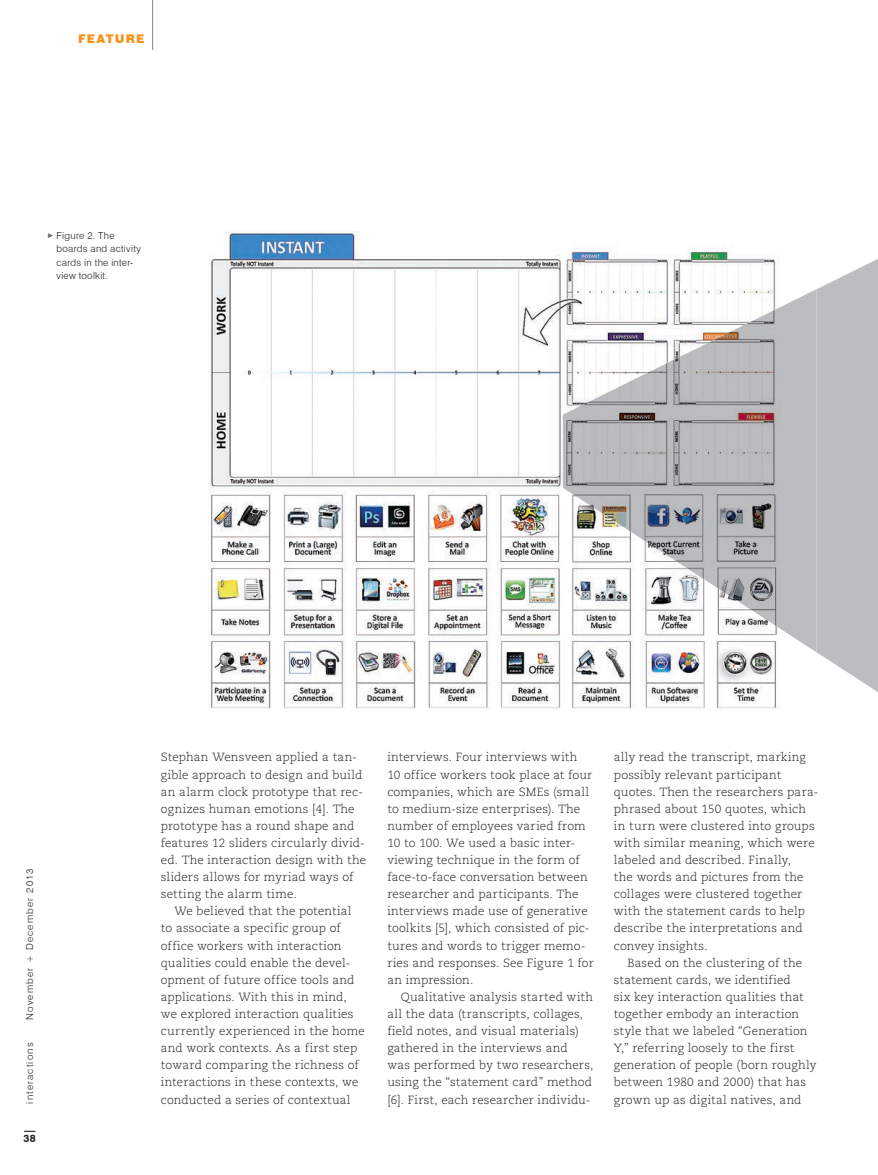
<style>
.page{position:relative;width:878px;height:1175px;background:#fff}
.page>*{position:absolute;margin:0;border:0;box-sizing:border-box;transform-origin:0 0}
.t1{font:900 12px "Swiss 721 BT";letter-spacing:.095em;color:#f7931d}
.t2{font:300 11.85px/17.1px "Caecilia LT Std";letter-spacing:.01em;color:#231f20}
.t3{font:700 10.5px "Swiss 721 BT";color:#231f20}
.t4{font:300 9.75px/13.5px "Swiss 721 BT";letter-spacing:.035em;color:#231f20}
.t5{font:300 9.75px "Swiss 721 BT";letter-spacing:.125em;color:#231f20}
.t6{font:300 9.75px "Swiss 721 BT";letter-spacing:.12em;color:#231f20}
</style>
<div class="page">
<img style="left:208px;top:231px;width:570px;height:479px">
<svg style="left:816px;top:259px;width:61px;height:433px;background:#c1c2c5"></svg>
<img style="left:562px;top:289px;width:254px;height:363px">
<hr style="left:152px;top:0;width:1px;height:50px;background:#808285">
<p class="t1" style="left:78px;top:31px;width:68px">FEATURE</p>
<p class="t4" style="left:57px;top:228px;width:86px">Figure 2. The boards and activity cards in the inter&shy;view toolkit.</p>
<p class="t5" style="left:24px;top:1020px;width:152px;rotate:-90deg">November + December 2013</p>
<p class="t6" style="left:24px;top:1103px;width:62px;rotate:-90deg">interactions</p>
<p class="t3" style="left:24px;top:1131px;width:14px">38</p>
<p class="t2" style="left:161px;top:749px;width:207px">Stephan Wensveen applied a tan&shy;gible approach to design and build an alarm clock prototype that rec&shy;ognizes human emotions [4]. The prototype has a round shape and features 12 sliders circularly divid&shy;ed. The interaction design with the sliders allows for myriad ways of setting the alarm time.</p>
<p class="t2" style="left:161px;top:903px;width:205px;text-indent:13px">We believed that the potential to associate a specific group of office workers with interaction qualities could enable the devel&shy;opment of future office tools and applications. With this in mind, we explored interaction qualities currently experienced in the home and work contexts. As a first step toward comparing the richness of interactions in these contexts, we conducted a series of contextual</p>
<p class="t2" style="left:387px;top:749px;width:208px">interviews. Four interviews with<br>10 office workers took place at four companies, which are SMEs (small to medium-size enterprises). The number of employees varied from<br>10 to 100. We used a basic inter&shy;viewing technique in the form of face-to-face conversation between researcher and participants. The interviews made use of generative toolkits [5], which consisted of pic&shy;tures and words to trigger memo&shy;ries and responses. See Figure 1 for an impression.</p>
<p class="t2" style="left:387px;top:988px;width:207px;text-indent:13px">Qualitative analysis started with all the data (transcripts, collages, field notes, and visual materials) gathered in the interviews and<br>was performed by two researchers, using the “statement card” method [6]. First, each researcher individu-</p>
<p class="t2" style="left:613px;top:749px;width:206px">ally read the transcript, marking possibly relevant participant quotes. Then the researchers para&shy;phrased about 150 quotes, which in turn were clustered into groups with similar meaning, which were labeled and described. Finally,<br>the words and pictures from the collages were clustered together with the statement cards to help describe the interpretations and convey insights.</p>
<p class="t2" style="left:613px;top:954px;width:204px;text-indent:13px">Based on the clustering of the statement cards, we identified<br>six key interaction qualities that together embody an interaction style that we labeled “Generation<br>Y,” referring loosely to the first generation of people (born roughly between 1980 and 2000) that has grown up as digital natives, and</p>
</div>
